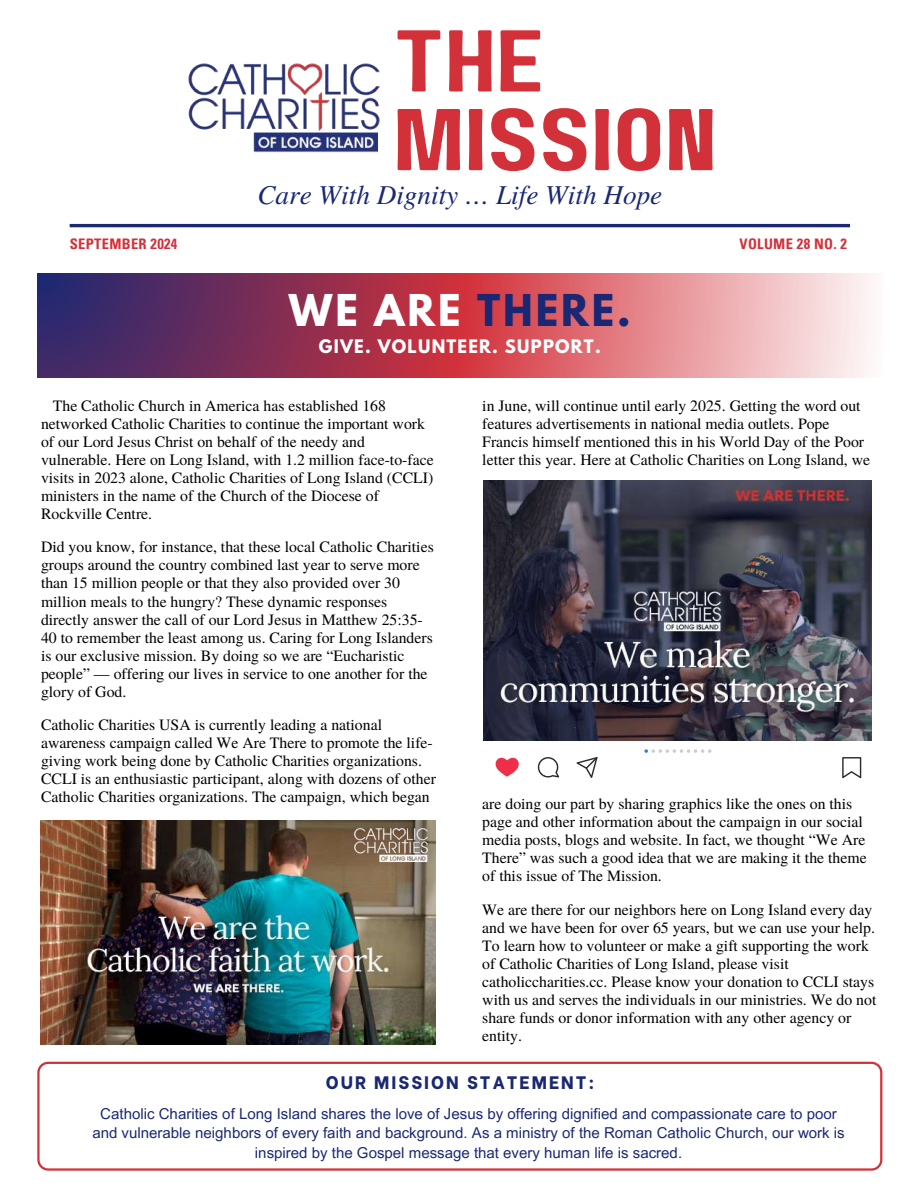
<style>
.page{position:relative;width:919px;height:1189px;background:#fff}
.page>*{position:absolute;margin:0;border:0;box-sizing:border-box;transform-origin:0 0}
.t1{font:87.3px/78.6px "Paalalabas Display Wide BETA";color:#d3313a}
.t2{font:700 38.85px "League Spartan";letter-spacing:.075em;color:#1a2874}
.t3{font:italic 27.15px "Te X Gyre Termes";color:#1a2874}
.t4{font:800 18px "Be Vietnam";letter-spacing:.11em;color:#1a2874}
.t5{font:700 16.5px "League Spartan";letter-spacing:.075em;color:#fff}
.t6{font:15.75px/18px "Te X Gyre Termes";color:#000}
.t7{font:15px/19px "Arial MT Pro";color:#1a2874;text-align:center}
.t8{font:700 condensed 14.55px "Univers LT Pro";letter-spacing:.02em;color:#d3313a}
.s1{color:#fff}
</style>
<div class="page">
<img style="left:188px;top:63px;width:192px;height:90px">
<svg style="left:37px;top:1061px;width:845px;height:109px"></svg>
<hr style="left:70px;top:224px;width:779px;height:3px;background:#1a2874">
<svg style="left:483px;top:740px;width:387px;height:39px"></svg>
<img style="left:483px;top:480px;width:387px;height:260px">
<img style="left:41px;top:820px;width:394px;height:224px">
<img style="left:340px;top:824px;width:96px;height:39px">
<svg style="left:37px;top:273px;width:836px;height:105px;background:#b05f76"></svg>
<h1 class="t1" style="left:393px;top:28px;width:325px">THE<br>MISSION</h1>
<h3 class="t3" style="left:257px;top:175px;width:406px">Care With Dignity … Life With Hope</h3>
<p class="t8" style="left:70px;top:239px;width:109px">SEPTEMBER 2024</p>
<p class="t8" style="left:739px;top:239px;width:109px">VOLUME 28 NO. 2</p>
<h2 class="t2" style="left:289px;top:291px;width:343px"><span class="s1">WE ARE</span> THERE.</h2>
<p class="t5" style="left:319px;top:338px;width:283px">GIVE. VOLUNTEER. SUPPORT.</p>
<p class="t6" style="left:41px;top:395px;width:394px;text-indent:12px">The Catholic Church in America has established 168 networked Catholic Charities to continue the important work of our Lord Jesus Christ on behalf of the needy and vulnerable. Here on Long Island, with 1.2 million face-to-face visits in 2023 alone, Catholic Charities of Long Island (CCLI) ministers in the name of the Church of the Diocese of Rockville Centre.</p>
<p class="t6" style="left:41px;top:537px;width:394px">Did you know, for instance, that these local Catholic Charities groups around the country combined last year to serve more than 15 million people or that they also provided over 30 million meals to the hungry? These dynamic responses directly answer the call of our Lord Jesus in Matthew 25:35- 40 to remember the least among us. Caring for Long Islanders is our exclusive mission. By doing so we are “Eucharistic people” — offering our lives in service to one another for the glory of God.</p>
<p class="t6" style="left:41px;top:715px;width:396px">Catholic Charities USA is currently leading a national awareness campaign called We Are There to promote the life&shy;giving work being done by Catholic Charities organizations.<br>CCLI is an enthusiastic participant, along with dozens of other Catholic Charities organizations. The campaign, which began</p>
<p class="t6" style="left:482px;top:395px;width:389px">in June, will continue until early 2025. Getting the word out features advertisements in national media outlets. Pope Francis himself mentioned this in his World Day of the Poor letter this year. Here at Catholic Charities on Long Island, we</p>
<p class="t6" style="left:482px;top:793px;width:386px">are doing our part by sharing graphics like the ones on this page and other information about the campaign in our social media posts, blogs and website. In fact, we thought “We Are There” was such a good idea that we are making it the theme of this issue of The Mission.</p>
<p class="t6" style="left:482px;top:899px;width:395px">We are there for our neighbors here on Long Island every day and we have been for over 65 years, but we can use your help.<br>To learn how to volunteer or make a gift supporting the work of Catholic Charities of Long Island, please visit catholiccharities.cc. Please know your donation to CCLI stays with us and serves the individuals in our ministries. We do not share funds or donor information with any other agency or entity.</p>
<p class="t4" style="left:325px;top:1067px;width:270px">OUR MISSION STATEMENT:</p>
<p class="t7" style="left:92px;top:1105px;width:753px">Catholic Charities of Long Island shares the love of Jesus by offering dignified and compassionate care to poor and vulnerable neighbors of every faith and background. As a ministry of the Roman Catholic Church, our work is inspired by the Gospel message that every human life is sacred.</p>
</div>
